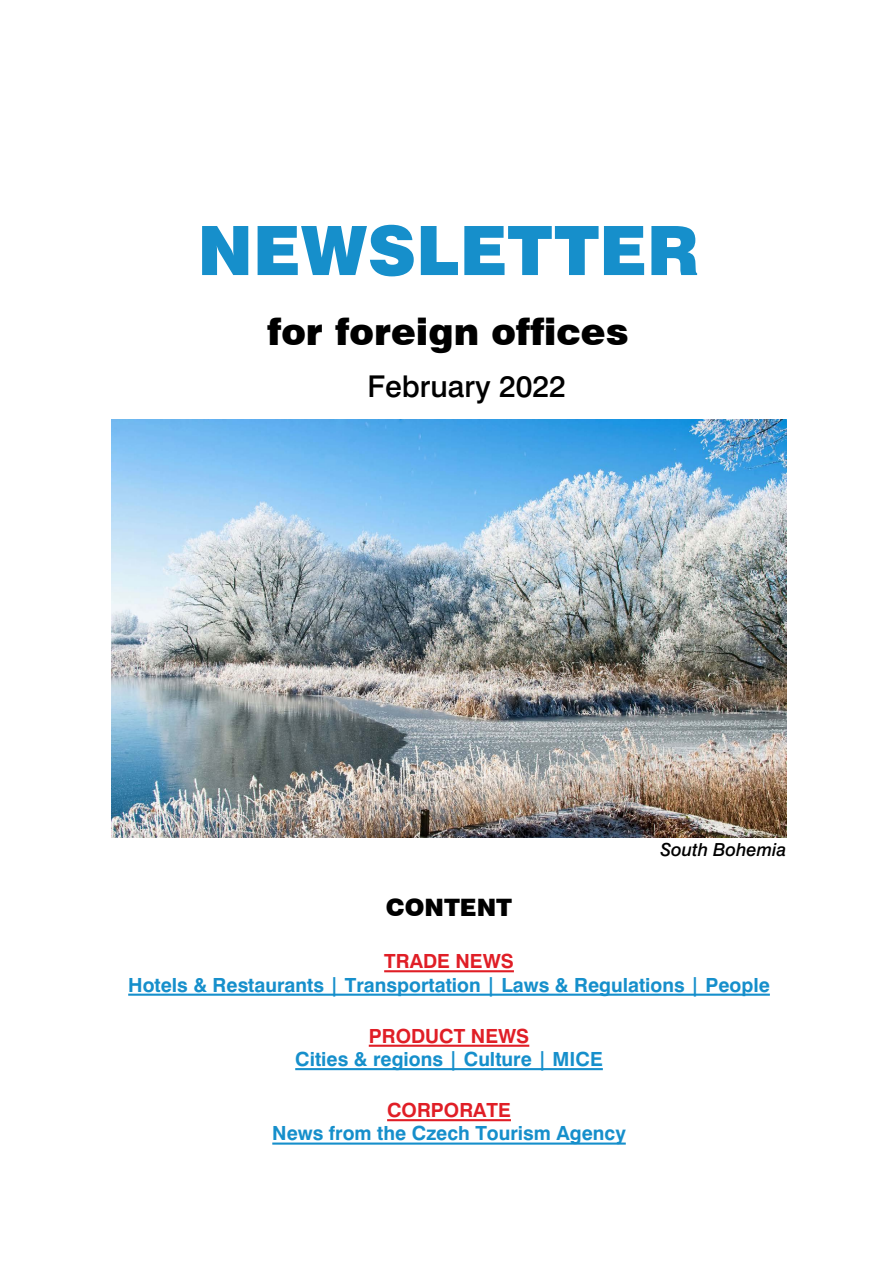
<style>
.page{position:relative;width:893px;height:1263px;background:#fff}
.page>*{position:absolute;margin:0;border:0;box-sizing:border-box;transform-origin:0 0}
.t1{font:900 68.1px "Swiss 721 BT";color:#168fcb}
.t2{font:900 37.35px "Swiss 721 BT";color:#000}
.t3{font:500 30px "Swiss 721 BTCE";color:#000}
.t4{font:900 24px "Swiss 721 BT";color:#000}
.t5{font:700 19.5px "Swiss 721 BTCE";color:#168fcb}
.t6{font:700 19.5px "Swiss 721 BTCE";color:#e01e26}
.t7{font:italic 500 18px "Swiss 721 BTCE";color:#000}
</style>
<div class="page">
<img style="left:111px;top:420px;width:675px;height:418px">
<hr style="left:384px;top:970px;width:130px;height:2px;background:#e01e26">
<hr style="left:128px;top:993px;width:642px;height:3px;background:#168fcb">
<hr style="left:369px;top:1045px;width:160px;height:2px;background:#e01e26">
<hr style="left:295px;top:1068px;width:308px;height:2px;background:#168fcb">
<hr style="left:387px;top:1119px;width:124px;height:2px;background:#e01e26">
<hr style="left:272px;top:1142px;width:354px;height:3px;background:#168fcb">
<h1 class="t1" style="left:197px;top:209px;width:503px">NEWSLETTER</h1>
<h2 class="t2" style="left:267px;top:309px;width:363px">for foreign offices</h2>
<h3 class="t3" style="left:367px;top:366px;width:200px">February 2022</h3>
<p class="t7" style="left:661px;top:838px;width:128px">South Bohemia</p>
<p class="t4" style="left:386px;top:893px;width:128px">CONTENT</p>
<p class="t6" style="left:384px;top:948px;width:131px">TRADE NEWS</p>
<p class="t5" style="left:128px;top:971px;width:643px">Hotels &amp; Restaurants | Transportation | Laws &amp; Regulations | People</p>
<p class="t6" style="left:369px;top:1023px;width:162px">PRODUCT NEWS</p>
<p class="t5" style="left:295px;top:1046px;width:309px">Cities &amp; regions | Culture | MICE</p>
<p class="t6" style="left:387px;top:1097px;width:125px">CORPORATE</p>
<p class="t5" style="left:272px;top:1120px;width:355px">News from the Czech Tourism Agency</p>
</div>
